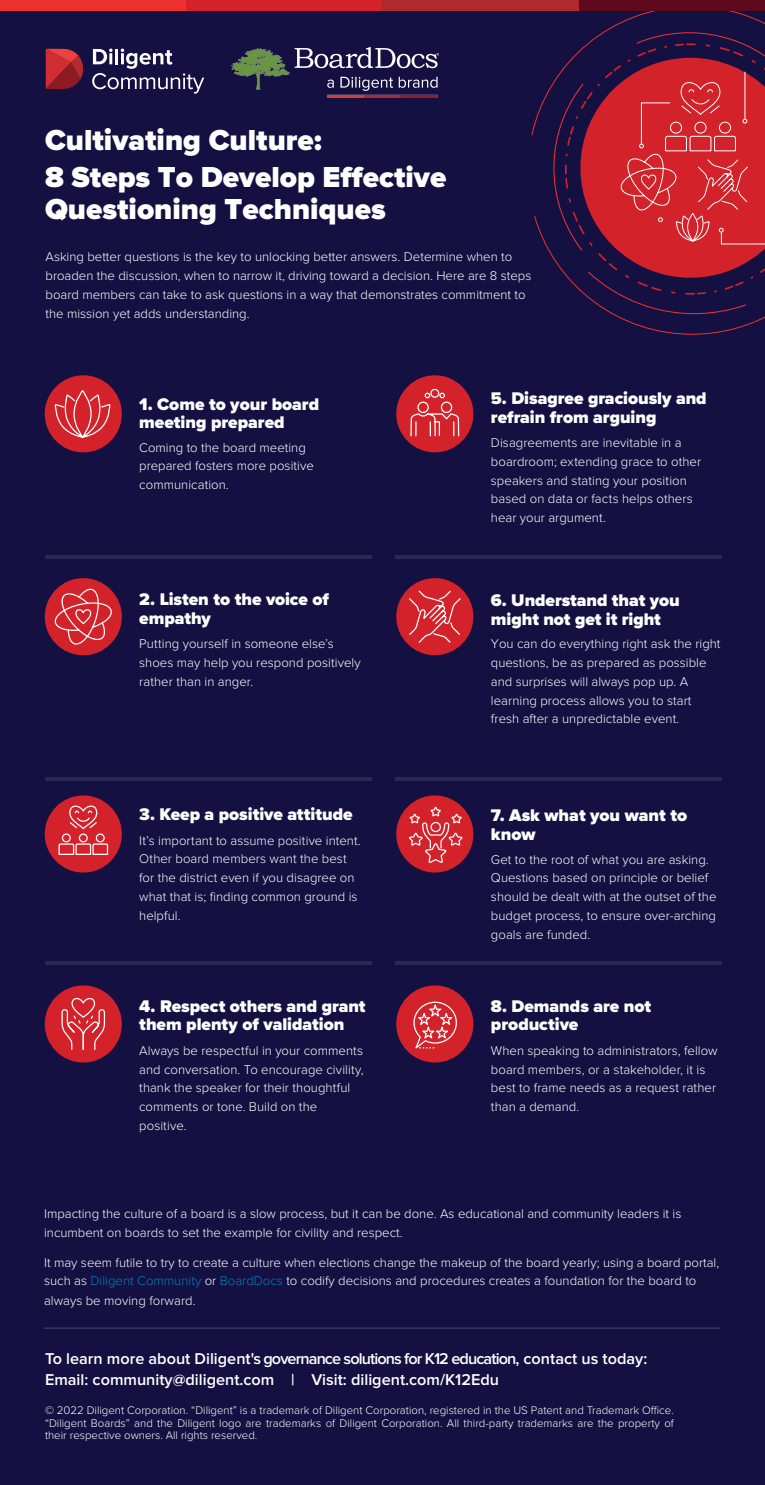
<style>
.page{position:relative;width:765px;height:1485px;background:#141041}
.page>*{position:absolute;margin:0;border:0;box-sizing:border-box;transform-origin:0 0}
.t1{font:900 30px/36.8px "Proxima Nova";color:#fff}
.t2{font:900 17.5px/18.8px "Proxima Nova";color:#fff}
.t3{font:600 16.25px/20.4px "Proxima Nova";color:#fff}
.t4{font:300 13.12px/18.8px "Proxima Nova";color:#fff}
.t5{font:300 11.38px/12.6px "Proxima Nova";color:#fff;text-align:justify}
.s1{color:#0080c0}
</style>
<div class="page">
<hr style="left:45px;top:556px;width:326px;height:3px;background:#fff">
<hr style="left:45px;top:777px;width:326px;height:3px;background:#fff">
<hr style="left:45px;top:961px;width:326px;height:3px;background:#fff">
<hr style="left:395px;top:556px;width:326px;height:3px;background:#fff">
<hr style="left:395px;top:777px;width:326px;height:3px;background:#fff">
<hr style="left:395px;top:961px;width:326px;height:3px;background:#fff">
<svg style="left:92px;top:49px;width:112px;height:45px"></svg>
<svg style="left:46px;top:49px;width:37px;height:40px"></svg>
<div style="left:45px;top:375px;width:77px;height:77px;background:#d3222a;border-radius:50%"></div>
<div style="left:396px;top:375px;width:77px;height:77px;background:#d3222a;border-radius:50%"></div>
<div style="left:45px;top:578px;width:77px;height:77px;background:#d3222a;border-radius:50%"></div>
<div style="left:396px;top:578px;width:77px;height:77px;background:#d3222a;border-radius:50%"></div>
<div style="left:45px;top:795px;width:77px;height:78px;background:#d3222a;border-radius:50%"></div>
<div style="left:396px;top:795px;width:77px;height:78px;background:#d3222a;border-radius:50%"></div>
<div style="left:45px;top:985px;width:77px;height:78px;background:#d3222a;border-radius:50%"></div>
<div style="left:396px;top:985px;width:77px;height:78px;background:#d3222a;border-radius:50%"></div>
<svg style="left:531px;top:11px;width:234px;height:324px"></svg>
<svg style="left:53px;top:391px;width:58px;height:48px"></svg>
<svg style="left:53px;top:588px;width:61px;height:58px"></svg>
<div style="left:186px;top:0;width:196px;height:11px;background:#d3222a"></div>
<div style="left:0;top:0;width:186px;height:11px;background:#ee312e"></div>
<div style="left:382px;top:0;width:197px;height:11px;background:#af292e"></div>
<div style="left:579px;top:0;width:186px;height:11px;background:#5f091d"></div>
<svg style="left:58px;top:803px;width:51px;height:52px"></svg>
<svg style="left:61px;top:997px;width:45px;height:53px"></svg>
<svg style="left:410px;top:388px;width:50px;height:49px"></svg>
<svg style="left:409px;top:589px;width:53px;height:54px"></svg>
<svg style="left:408px;top:805px;width:56px;height:59px"></svg>
<svg style="left:413px;top:1001px;width:44px;height:48px"></svg>
<svg style="left:549px;top:20px;width:216px;height:295px"></svg>
<hr style="left:44px;top:1328px;width:676px;height:1px;background:#fff">
<img style="left:232px;top:48px;width:206px;height:50px">
<h1 class="t1" style="left:45px;top:121px;width:403px">Cultivating Culture:<br>8 Steps To Develop Effective</h1>
<h1 class="t1" style="left:45px;top:192px;width:342px">Questioning Techniques</h1>
<p class="t4" style="left:46px;top:248px;width:487px">Asking better questions is the key to unlocking better answers. Determine when to broaden the discussion, when to narrow it, driving toward a decision. Here are 8 steps board members can take to ask questions in a way that demonstrates commitment to the mission yet adds understanding.</p>
<h2 class="t2" style="left:139px;top:394px;width:181px">1. Come to your board meeting prepared</h2>
<p class="t4" style="left:139px;top:437px;width:176px">Coming to the board meeting prepared fosters more positive communication.</p>
<h2 class="t2" style="left:139px;top:590px;width:191px">2. Listen to the voice of empathy</h2>
<p class="t4" style="left:139px;top:634px;width:223px">Putting yourself in someone else’s shoes may help you respond positively rather than in anger.</p>
<h2 class="t2" style="left:139px;top:805px;width:215px">3. Keep a positive attitude</h2>
<p class="t4" style="left:139px;top:830px;width:223px">It’s important to assume positive intent.<br>Other board members want the best for the district even if you disagree on what that is; finding common ground is helpful.</p>
<h2 class="t2" style="left:139px;top:996px;width:228px">4. Respect others and grant them plenty of validation</h2>
<p class="t4" style="left:139px;top:1040px;width:226px">Always be respectful in your comments and conversation. To encourage civility, thank the speaker for their thoughtful comments or tone. Build on the positive.</p>
<h2 class="t2" style="left:491px;top:389px;width:217px">5. Disagree graciously and refrain from arguing</h2>
<p class="t4" style="left:491px;top:433px;width:212px">Disagreements are inevitable in a boardroom; extending grace to other speakers and stating your position based on data or facts helps others hear your argument.</p>
<h2 class="t2" style="left:491px;top:591px;width:190px">6. Understand that you might not get it right</h2>
<p class="t4" style="left:491px;top:635px;width:231px">You can do everything right ask the right questions, be as prepared as possible and surprises will always pop up. A learning process allows you to start fresh after a unpredictable event.</p>
<h2 class="t2" style="left:491px;top:806px;width:198px">7. Ask what you want to know</h2>
<p class="t4" style="left:491px;top:850px;width:227px">Get to the root of what you are asking.<br>Questions based on principle or belief should be dealt with at the outset of the budget process, to ensure over-arching goals are funded.</p>
<h2 class="t2" style="left:491px;top:996px;width:162px">8. Demands are not productive</h2>
<p class="t4" style="left:491px;top:1040px;width:228px">When speaking to administrators, fellow board members, or a stakeholder, it is best to frame needs as a request rather than a demand.</p>
<p class="t4" style="left:44px;top:1203px;width:639px">Impacting the culture of a board is a slow process, but it can be done. As educational and community leaders it is incumbent on boards to set the example for civility and respect.</p>
<p class="t4" style="left:44px;top:1253px;width:677px;line-height:18.1px">It may seem futile to try to create a culture when elections change the makeup of the board yearly; using a board portal, such as <span class="s1">Diligent Community</span> or <span class="s1">BoardDocs</span> to codify decisions and procedures creates a foundation for the board to</p>
<p class="t4" style="left:44px;top:1290px;width:153px">always be moving forward.</p>
<p class="t3" style="left:45px;top:1349px;width:604px">To learn more about Diligent's governance solutions for K12 education, contact us today:<br>Email: community@diligent.com | Visit: diligent.com/K12Edu</p>
<p class="t5" style="left:45px;top:1403px;width:630px">© 2022 Diligent Corporation. “Diligent” is a trademark of Diligent Corporation, registered in the US Patent and Trademark Office. “Diligent Boards” and the Diligent logo are trademarks of Diligent Corporation. All third-party trademarks are the property of their respective owners. All rights reserved.</p>
</div>
